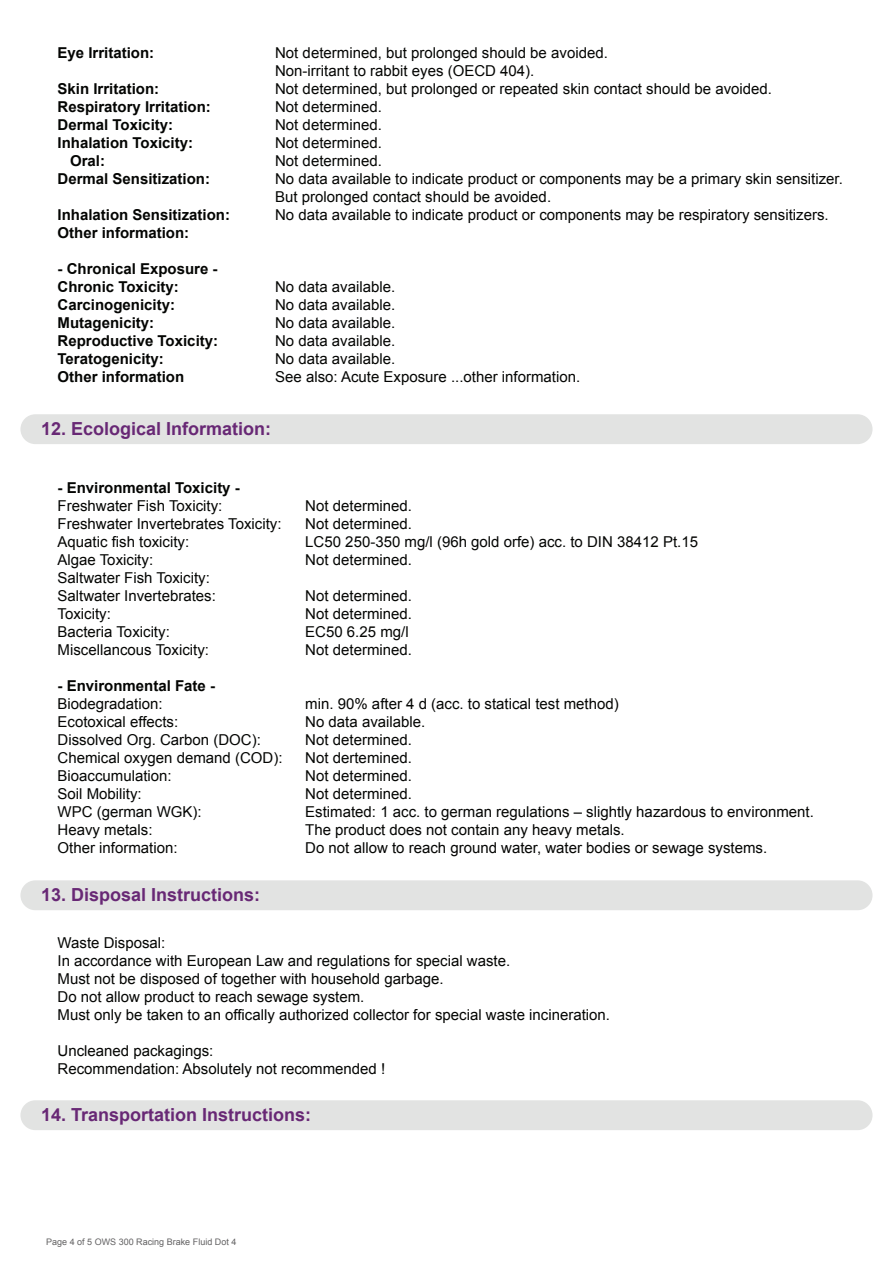
<style>
.page{position:relative;width:893px;height:1263px;background:#fff}
.page>*{position:absolute;margin:0;border:0;box-sizing:border-box;transform-origin:0 0}
.t1{font:700 18px "Arial";color:#682875}
.t2{font:15px/18px "Arial";color:#040503}
.t3{font:700 15px/18px "Arial";color:#040503}
.t4{font:9px "Arial";color:#636263}
</style>
<div class="page">
<div style="left:20px;top:414px;width:852px;height:30px;background:#e2e3e2;border-radius:15px"></div>
<div style="left:20px;top:880px;width:852px;height:30px;background:#e2e3e2;border-radius:15px"></div>
<div style="left:20px;top:1100px;width:852px;height:30px;background:#e2e3e2;border-radius:15px"></div>
<p class="t3" style="left:58px;top:44px;width:98px">Eye Irritation:</p>
<p class="t3" style="left:58px;top:80px;width:103px">Skin Irritation:</p>
<p class="t3" style="left:58px;top:98px;width:155px">Respiratory Irritation:</p>
<p class="t3" style="left:58px;top:116px;width:117px">Dermal Toxicity:</p>
<p class="t3" style="left:58px;top:134px;width:137px">Inhalation Toxicity:</p>
<p class="t3" style="left:70px;top:152px;width:37px">Oral:</p>
<p class="t3" style="left:58px;top:170px;width:154px">Dermal Sensitization:</p>
<p class="t3" style="left:58px;top:206px;width:174px">Inhalation Sensitization:<br>Other information:</p>
<p class="t3" style="left:58px;top:260px;width:162px">- Chronical Exposure -<br>Chronic Toxicity:<br>Carcinogenicity:<br>Mutagenicity:<br>Reproductive Toxicity:<br>Teratogenicity:<br>Other information</p>
<p class="t2" style="left:275px;top:44px;width:569px">Not determined, but prolonged should be avoided.<br>Non-irritant to rabbit eyes (OECD 404).<br>Not determined, but prolonged or repeated skin contact should be avoided.<br>Not determined.<br>Not determined.<br>Not determined.<br>Not determined.<br>No data available to indicate product or components may be a primary skin sensitizer.<br>But prolonged contact should be avoided.<br>No data available to indicate product or components may be respiratory sensitizers.</p>
<p class="t2" style="left:275px;top:278px;width:307px">No data available.<br>No data available.<br>No data available.<br>No data available.<br>No data available.<br>See also: Acute Exposure ...other information.</p>
<p class="t1" style="left:41px;top:417px;width:232px">12. Ecological Information:</p>
<p class="t3" style="left:58px;top:479px;width:184px">- Environmental Toxicity -</p>
<p class="t2" style="left:58px;top:497px;width:225px">Freshwater Fish Toxicity:<br>Freshwater Invertebrates Toxicity:<br>Aquatic fish toxicity:<br>Algae Toxicity:<br>Saltwater Fish Toxicity:<br>Saltwater Invertebrates:<br>Toxicity:<br>Bacteria Toxicity:<br>Miscellancous Toxicity:</p>
<p class="t3" style="left:58px;top:677px;width:159px">- Environmental Fate -</p>
<p class="t2" style="left:58px;top:695px;width:227px">Biodegradation:<br>Ecotoxical effects:<br>Dissolved Org. Carbon (DOC):<br>Chemical oxygen demand (COD):<br>Bioaccumulation:<br>Soil Mobility:<br>WPC (german WGK):<br>Heavy metals:<br>Other information:</p>
<p class="t1" style="left:41px;top:883px;width:221px">13. Disposal Instructions:</p>
<p class="t2" style="left:305px;top:497px;width:394px">Not determined.<br>Not determined.<br>LC50 250-350 mg/l (96h gold orfe) acc. to DIN 38412 Pt.15<br>Not determined.</p>
<p class="t2" style="left:305px;top:587px;width:108px">Not determined.<br>Not determined.<br>EC50 6.25 mg/l<br>Not determined.</p>
<p class="t2" style="left:305px;top:695px;width:510px">min. 90% after 4 d (acc. to statical test method)<br>No data available.<br>Not determined.<br>Not dertemined.<br>Not determined.<br>Not determined.<br>Estimated: 1 acc. to german regulations – slightly hazardous to environment.<br>The product does not contain any heavy metals.<br>Do not allow to reach ground water, water bodies or sewage systems.</p>
<p class="t2" style="left:58px;top:933px;width:554px">Waste Disposal:<br>In accordance with European Law and regulations for special waste.<br>Must not be disposed of together with household garbage.<br>Do not allow product to reach sewage system.<br>Must only be taken to an offically authorized collector for special waste incineration.</p>
<p class="t2" style="left:58px;top:1041px;width:329px">Uncleaned packagings:<br>Recommendation: Absolutely not recommended !</p>
<p class="t1" style="left:41px;top:1103px;width:272px">14. Transportation Instructions:</p>
<p class="t4" style="left:46px;top:1236px;width:192px">Page 4 of 5 OWS 300 Racing Brake Fluid Dot 4</p>
</div>
